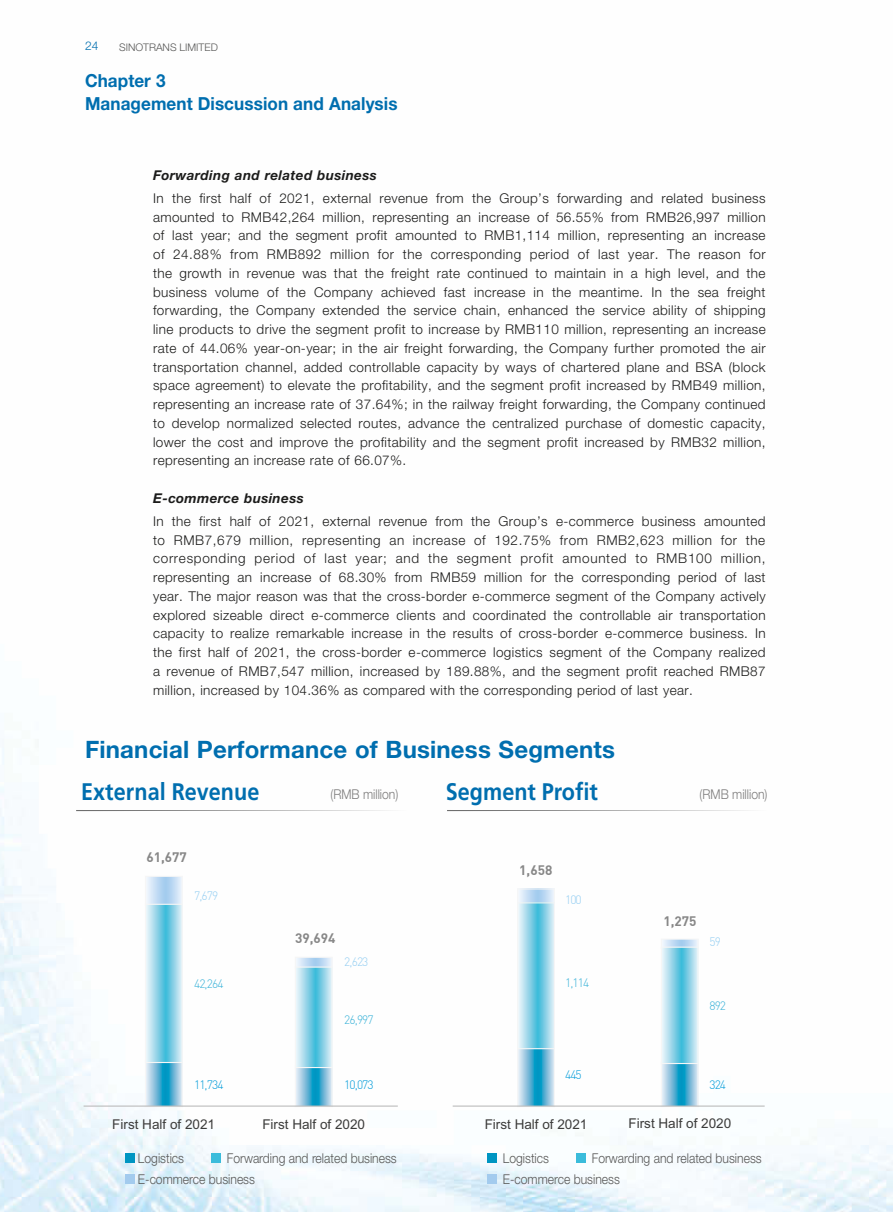
<style>
.page{position:relative;width:893px;height:1212px;background:#fff}
.page>*{position:absolute;margin:0;border:0;box-sizing:border-box;transform-origin:0 0}
.t1{font:700 24px "Helvetica Neue LT Std";letter-spacing:.01em;color:#006eaf}
.t2{font:700 24px "Frutiger LT Std";color:#006eaf;scale:.9 1}
.t3{font:700 18px/22.5px "Helvetica Neue LT Std";letter-spacing:.005em;color:#006eaf;scale:.95 1}
.t4{font:300 13.5px/18.8px "Helvetica Neue LT Std";letter-spacing:.03em;color:#1c1c1b;text-align:justify}
.t5{font:300 13.5px/20.9px "Helvetica Neue LT Std";color:#575756;scale:.9 1}
.t6{font:700 13.5px "M Hei HK";color:#3c3c3b}
.t7{font:italic 700 13.5px "Helvetica Neue LT Std";letter-spacing:.03em;color:#1c1c1b}
.t8{font:300 13.5px "Helvetica Neue LT Std";color:#7c7b7b;scale:.9 1}
.t9{font:700 13.5px "DIN";color:#878787}
.t10{font:300 12px "DIN";letter-spacing:-.075em;color:#3ab2d8}
.t11{font:300 12px "DIN";letter-spacing:-.075em;color:#009bd9}
.t12{font:300 12px "DIN";letter-spacing:-.075em;color:#94cef2}
.t13{font:300 12px "Helvetica Neue LT Std";color:#006eaf}
.t14{font:300 10.5px "Helvetica Neue LT Std";color:#575756}
</style>
<div class="page">
<img style="left:0;top:747px;width:893px;height:465px">
<svg style="left:145px;top:876px;width:38px;height:231px;background:#99d4e8"></svg>
<svg style="left:295px;top:957px;width:38px;height:150px;background:#95d2e6"></svg>
<svg style="left:517px;top:888px;width:38px;height:219px;background:#94d1e6"></svg>
<svg style="left:661px;top:938px;width:38px;height:169px;background:#94d2e6"></svg>
<div style="left:125px;top:1153px;width:9px;height:9px;background:#0095c2"></div>
<div style="left:212px;top:1153px;width:9px;height:9px;background:#3bbcdb"></div>
<div style="left:125px;top:1175px;width:9px;height:9px;background:#a3cbee"></div>
<div style="left:487px;top:1153px;width:10px;height:9px;background:#0095c2"></div>
<div style="left:577px;top:1153px;width:9px;height:9px;background:#3bbcdb"></div>
<div style="left:487px;top:1175px;width:10px;height:9px;background:#a3cbee"></div>
<hr style="left:453px;top:1105px;width:312px;height:1px;background:#bcbcbc">
<hr style="left:84px;top:1105px;width:314px;height:1px;background:#bcbcbc">
<svg style="left:76px;top:810px;width:332px;height:1px"></svg>
<svg style="left:447px;top:810px;width:320px;height:1px"></svg>
<p class="t13" style="left:85px;top:39px;width:15px">24</p>
<p class="t14" style="left:119px;top:40px;width:100px">SINOTRANS LIMITED</p>
<h2 class="t3" style="left:85px;top:69px;width:330px">Chapter 3<br>Management Discussion and Analysis</h2>
<p class="t7" style="left:153px;top:167px;width:225px">Forwarding and related business</p>
<p class="t4" style="left:153px;top:188px;width:614px">In the first half of 2021, external revenue from the Group’s forwarding and related business amounted to RMB42,264 million, representing an increase of 56.55% from RMB26,997 million of last year; and the segment profit amounted to RMB1,114 million, representing an increase of 24.88% from RMB892 million for the corresponding period of last year. The reason for the growth in revenue was that the freight rate continued to maintain in a high level, and the business volume of the Company achieved fast increase in the meantime. In the sea freight forwarding, the Company extended the service chain, enhanced the service ability of shipping line products to drive the segment profit to increase by RMB110 million, representing an increase rate of 44.06% year-on-year; in the air freight forwarding, the Company further promoted the air transportation channel, added controllable capacity by ways of chartered plane and BSA (block space agreement) to elevate the profitability, and the segment profit increased by RMB49 million, representing an increase rate of 37.64%; in the railway freight forwarding, the Company continued to develop normalized selected routes, advance the centralized purchase of domestic capacity, lower the cost and improve the profitability and the segment profit increased by RMB32 million, representing an increase rate of 66.07%.</p>
<p class="t7" style="left:153px;top:490px;width:152px">E-commerce business</p>
<p class="t4" style="left:153px;top:511px;width:614px">In the first half of 2021, external revenue from the Group’s e-commerce business amounted to RMB7,679 million, representing an increase of 192.75% from RMB2,623 million for the corresponding period of last year; and the segment profit amounted to RMB100 million, representing an increase of 68.30% from RMB59 million for the corresponding period of last year. The major reason was that the cross-border e-commerce segment of the Company actively explored sizeable direct e-commerce clients and coordinated the controllable air transportation capacity to realize remarkable increase in the results of cross-border e-commerce business. In the first half of 2021, the cross-border e-commerce logistics segment of the Company realized a revenue of RMB7,547 million, increased by 189.88%, and the segment profit reached RMB87 million, increased by 104.36% as compared with the corresponding period of last year.</p>
<h1 class="t1" style="left:85px;top:734px;width:532px">Financial Performance of Business Segments</h1>
<h1 class="t2" style="left:81px;top:778px;width:199px">External Revenue</h1>
<p class="t8" style="left:330px;top:786px;width:77px">(RMB million)</p>
<p class="t9" style="left:146px;top:848px;width:42px">61,677</p>
<p class="t12" style="left:194px;top:888px;width:26px">7,679</p>
<p class="t10" style="left:194px;top:976px;width:31px">42,264</p>
<p class="t9" style="left:295px;top:929px;width:42px">39,694</p>
<p class="t12" style="left:344px;top:954px;width:26px">2,623</p>
<p class="t10" style="left:344px;top:1012px;width:31px">26,997</p>
<p class="t11" style="left:194px;top:1077px;width:31px">11,734</p>
<p class="t11" style="left:344px;top:1078px;width:31px">10,073</p>
<p class="t6" style="left:112px;top:1114px;width:104px">First Half of 2021</p>
<p class="t6" style="left:262px;top:1114px;width:104px">First Half of 2020</p>
<h1 class="t2" style="left:446px;top:778px;width:170px">Segment Profit</h1>
<p class="t8" style="left:700px;top:786px;width:77px">(RMB million)</p>
<p class="t9" style="left:519px;top:861px;width:35px">1,658</p>
<p class="t12" style="left:565px;top:892px;width:18px">100</p>
<p class="t10" style="left:565px;top:975px;width:26px">1,114</p>
<p class="t11" style="left:565px;top:1067px;width:18px">445</p>
<p class="t9" style="left:663px;top:912px;width:35px">1,275</p>
<p class="t12" style="left:709px;top:934px;width:13px">59</p>
<p class="t10" style="left:709px;top:998px;width:18px">892</p>
<p class="t11" style="left:709px;top:1077px;width:18px">324</p>
<p class="t6" style="left:485px;top:1114px;width:104px">First Half of 2021</p>
<p class="t6" style="left:628px;top:1113px;width:104px">First Half of 2020</p>
<p class="t5" style="left:138px;top:1147px;width:132px">Logistics<br>E-commerce business</p>
<p class="t5" style="left:227px;top:1147px;width:190px">Forwarding and related business</p>
<p class="t5" style="left:503px;top:1147px;width:132px">Logistics<br>E-commerce business</p>
<p class="t5" style="left:592px;top:1147px;width:190px">Forwarding and related business</p>
</div>
